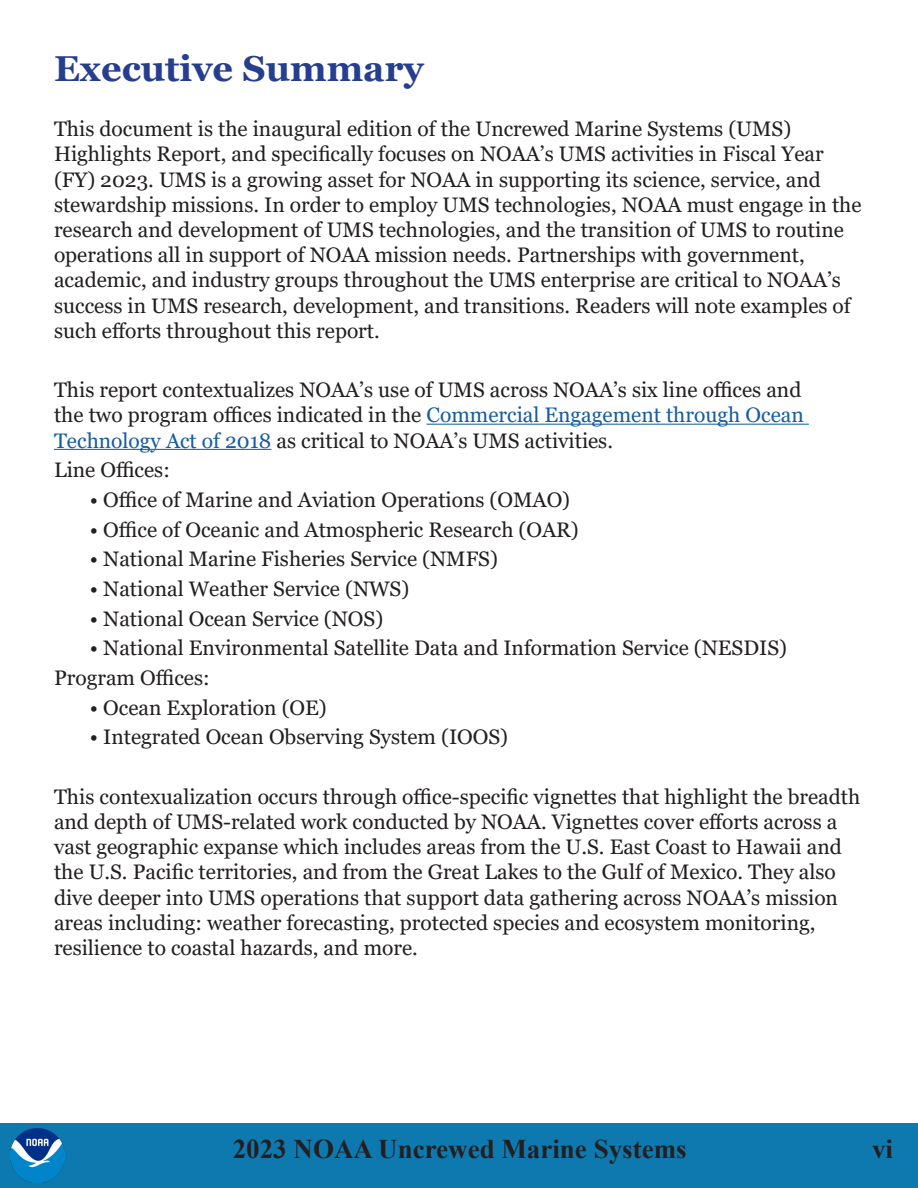
<style>
.page{position:relative;width:918px;height:1188px;background:#fff}
.page>*{position:absolute;margin:0;border:0;box-sizing:border-box;transform-origin:0 0}
.t1{font:700 36px "Georgia";color:#253f8e}
.t2{font:700 27px "Times New Roman";color:#231f20}
.t3{font:21px/25.2px "Georgia";color:#231f20}
.s1{color:#175d9e}
</style>
<div class="page">
<div style="left:0;top:1123px;width:918px;height:65px;background:#0e79ae"></div>
<img style="left:11px;top:1129px;width:54px;height:54px">
<hr style="left:427px;top:424px;width:382px;height:1px;background:#175d9e">
<hr style="left:54px;top:449px;width:217px;height:1px;background:#175d9e">
<p class="t1" style="left:54px;top:46px;width:371px">Executive Summary</p>
<p class="t3" style="left:54px;top:117px;width:809px">This document is the inaugural edition of the Uncrewed Marine Systems (UMS)<br>Highlights Report, and specifically focuses on NOAA’s UMS activities in Fiscal Year (FY) 2023. UMS is a growing asset for NOAA in supporting its science, service, and stewardship missions. In order to employ UMS technologies, NOAA must engage in the research and development of UMS technologies, and the transition of UMS to routine operations all in support of NOAA mission needs. Partnerships with government, academic, and industry groups throughout the UMS enterprise are critical to NOAA’s success in UMS research, development, and transitions. Readers will note examples of such efforts throughout this report.</p>
<p class="t3" style="left:54px;top:378px;width:751px;text-align:justify">This report contextualizes NOAA’s use of UMS across NOAA’s six line offices and the two program offices indicated in the <span class="s1">Commercial Engagement through Ocean Technology Act of 2018</span> as critical to NOAA’s UMS activities.</p>
<p class="t3" style="left:54px;top:458px;width:117px">Line Offices:</p>
<p class="t3" style="left:90px;top:488px;width:482px">• Office of Marine and Aviation Operations (OMAO)</p>
<p class="t3" style="left:90px;top:517px;width:490px">• Office of Oceanic and Atmospheric Research (OAR)</p>
<p class="t3" style="left:90px;top:547px;width:409px">• National Marine Fisheries Service (NMFS)</p>
<p class="t3" style="left:90px;top:577px;width:321px">• National Weather Service (NWS)</p>
<p class="t3" style="left:90px;top:606px;width:295px">• National Ocean Service (NOS)</p>
<p class="t3" style="left:90px;top:636px;width:699px">• National Environmental Satellite Data and Information Service (NESDIS)</p>
<p class="t3" style="left:54px;top:666px;width:157px">Program Offices:</p>
<p class="t3" style="left:90px;top:695px;width:238px">• Ocean Exploration (OE)</p>
<p class="t3" style="left:90px;top:725px;width:420px">• Integrated Ocean Observing System (IOOS)</p>
<p class="t3" style="left:54px;top:784px;width:808px">This contexualization occurs through office-specific vignettes that highlight the breadth and depth of UMS-related work conducted by NOAA. Vignettes cover efforts across a vast geographic expanse which includes areas from the U.S. East Coast to Hawaii and the U.S. Pacific territories, and from the Great Lakes to the Gulf of Mexico. They also dive deeper into UMS operations that support data gathering across NOAA’s mission areas including: weather forecasting, protected species and ecosystem monitoring, resilience to coastal hazards, and more.</p>
<p class="t2" style="left:233px;top:1129px;width:455px">2023 NOAA Uncrewed Marine Systems</p>
<p class="t2" style="left:872px;top:1129px;width:23px">vi</p>
</div>
